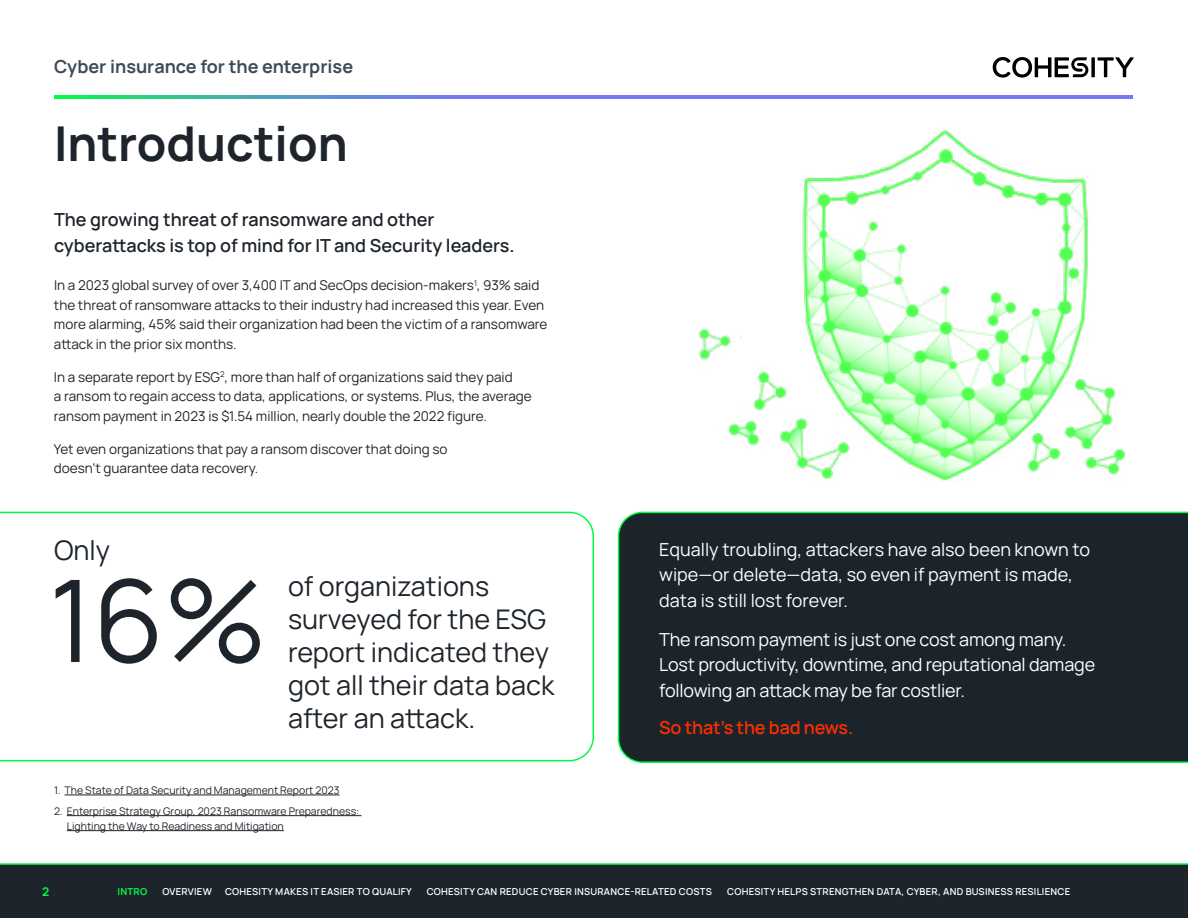
<style>
.page{position:relative;width:1188px;height:918px;background:#fff}
.page>*{position:absolute;margin:0;border:0;box-sizing:border-box;transform-origin:0 0}
.t1{font:114px "Manrope";color:#1d242b}
.t2{font:700 48px "Manrope";color:#1d242b}
.t3{font:27px/33px "Manrope";color:#1d242b}
.t4{font:18px/25.5px "Manrope";letter-spacing:-.01em;color:#fff}
.t5{font:600 18px/25.5px "Manrope";color:#1d242b}
.t6{font:700 18px "Manrope";color:#3e4c5a}
.t7{font:600 18px "Manrope";letter-spacing:-.01em;color:#ff2e00}
.t8{font:13.5px/19.5px "Manrope";color:#1d242b}
.t9{font:700 12px "Manrope";color:#00fd45}
.t10{font:10.5px/15px "Manrope";color:#1d242b}
.t11{font:600 9.6px "Manrope";letter-spacing:.025em;color:#fff}
.t12{font:700 9.6px "Manrope";letter-spacing:.025em;color:#00fd45}
</style>
<div class="page">
<svg style="left:54px;top:95px;width:1079px;height:4px;background:#628cda"></svg>
<svg style="left:1091px;top:57px;width:4px;height:20px"></svg>
<svg style="left:1098px;top:57px;width:36px;height:20px"></svg>
<svg style="left:993px;top:57px;width:95px;height:21px"></svg>
<div style="left:0;top:864px;width:1188px;height:54px;background:#1d242b"></div>
<hr style="left:0;top:863px;width:1188px;height:2px;background:#00fd45">
<svg style="left:0;top:512px;width:594px;height:249px"></svg>
<div style="left:618px;top:512px;width:570px;height:251px;background:#1b242b"></div>
<div style="left:1107px;top:525px;width:81px;height:130px;background:#1b242b"></div>
<img style="left:728px;top:129px;width:398px;height:352px">
<img style="left:698px;top:311px;width:48px;height:66px">
<hr style="left:65px;top:795px;width:275px;height:1px;background:#1d242b">
<hr style="left:67px;top:815px;width:294px;height:1px;background:#1d242b">
<hr style="left:67px;top:830px;width:217px;height:1px;background:#1d242b">
<h3 class="t6" style="left:54px;top:52px;width:301px">Cyber insurance for the enterprise</h3>
<h2 class="t2" style="left:54px;top:104px;width:295px">Introduction</h2>
<h3 class="t5" style="left:54px;top:206px;width:462px">The growing threat of ransomware and other cyberattacks is top of mind for IT and Security leaders.</h3>
<p class="t8" style="left:54px;top:275px;width:495px">In a 2023 global survey of over 3,400 IT and SecOps decision-makers<sup>1</sup>, 93% said the threat of ransomware attacks to their industry had increased this year. Even more alarming, 45% said their organization had been the victim of a ransomware attack in the prior six months.</p>
<p class="t8" style="left:54px;top:366px;width:479px">In a separate report by ESG<sup>2</sup>, more than half of organizations said they paid<br>a ransom to regain access to data, applications, or systems. Plus, the average ransom payment in 2023 is $1.54 million, nearly double the 2022 figure.</p>
<p class="t8" style="left:54px;top:438px;width:395px">Yet even organizations that pay a ransom discover that doing so doesn’t guarantee data recovery.</p>
<h3 class="t3" style="left:54px;top:532px;width:58px">Only</h3>
<h3 class="t4" style="left:659px;top:536px;width:432px">Equally troubling, attackers have also been known to wipe—or delete—data, so even if payment is made, data is still lost forever.</h3>
<h3 class="t4" style="left:659px;top:626px;width:437px">The ransom payment is just one cost among many.<br>Lost productivity, downtime, and reputational damage following an attack may be far costlier.</h3>
<h3 class="t7" style="left:659px;top:713px;width:195px">So that’s the bad news.</h3>
<h3 class="t3" style="left:288px;top:568px;width:268px">of organizations surveyed for the ESG report indicated they got all their data back after an attack.</h3>
<h1 class="t1" style="left:49px;top:534px;width:219px">16%</h1>
<p class="t10" style="left:54px;top:782px;width:287px">1. The State of Data Security and Management Report 2023</p>
<p class="t10" style="left:67px;top:803px;width:294px;text-indent:-13px">2. Enterprise Strategy Group, 2023 Ransomware Preparedness:<br>Lighting the Way to Readiness and Mitigation</p>
<p class="t9" style="left:42px;top:882px;width:9px">2</p>
<p class="t12" style="left:117px;top:884px;width:31px">INTRO</p>
<p class="t11" style="left:162px;top:884px;width:51px">OVERVIEW</p>
<p class="t11" style="left:225px;top:884px;width:188px">COHESITY MAKES IT EASIER TO QUALIFY</p>
<p class="t11" style="left:427px;top:884px;width:287px">COHESITY CAN REDUCE CYBER INSURANCE-RELATED COSTS</p>
<p class="t11" style="left:727px;top:884px;width:345px">COHESITY HELPS STRENGTHEN DATA, CYBER, AND BUSINESS RESILIENCE</p>
</div>
